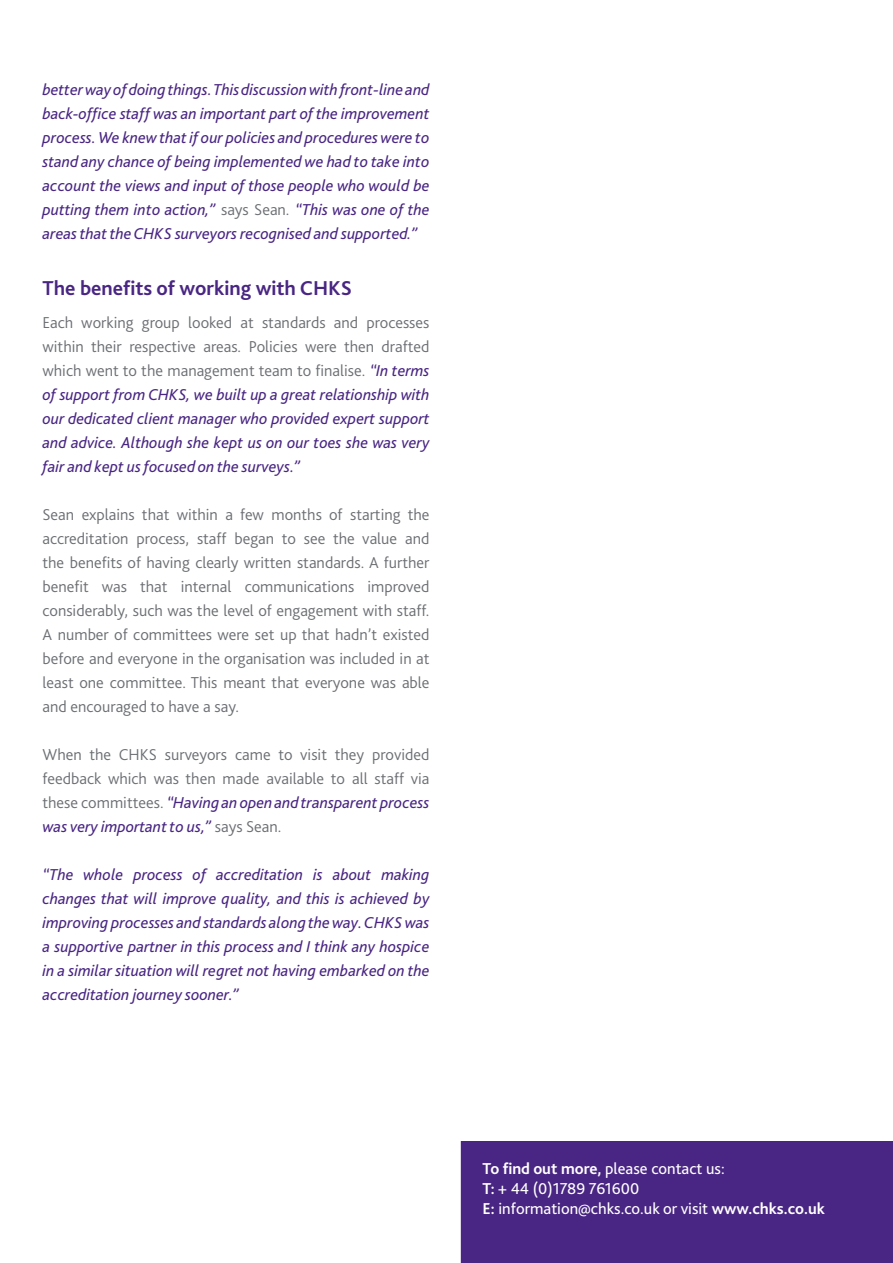
<style>
.page{position:relative;width:893px;height:1263px;background:#fff}
.page>*{position:absolute;margin:0;border:0;box-sizing:border-box;transform-origin:0 0}
.t1{font:700 21px "Bliss 2";color:#492683}
.t2{font:italic 16.5px/24px "Bliss 2";color:#492683;text-align:justify}
.t3{font:300 16.5px/24px "Bliss 2";color:#6c6f73;text-align:justify}
.t4{font:16.5px/19.8px "Bliss 2";color:#fff}
.s1{font-weight:300;font-style:normal;color:#6c6f73}
.s2{font-weight:400;font-style:italic;color:#492683}
.s3{font-weight:700}
</style>
<div class="page">
<div style="left:461px;top:1141px;width:432px;height:122px;background:#492683"></div>
<p class="t2" style="left:43px;top:77px;width:388px">better way of doing things. This discussion with front-line and back-office staff was an important part of the improvement process. We knew that if our policies and procedures were to stand any chance of being implemented we had to take into account the views and input of those people who would be putting them into action,” <span class="s1">says Sean.</span> “This was one of the areas that the CHKS surveyors recognised and supported.”</p>
<p class="t1" style="left:43px;top:275px;width:311px">The benefits of working with CHKS</p>
<p class="t2" style="left:43px;top:310px;width:388px"><span class="s1">Each working group looked at standards and processes within their respective areas. Policies were then drafted which went to the management team to finalise.</span> “In terms of support from CHKS, we built up a great relationship with our dedicated client manager who provided expert support and advice. Although she kept us on our toes she was very fair and kept us focused on the surveys.”</p>
<p class="t3" style="left:43px;top:502px;width:388px">Sean explains that within a few months of starting the accreditation process, staff began to see the value and the benefits of having clearly written standards. A further benefit was that internal communications improved considerably, such was the level of engagement with staff.<br>A number of committees were set up that hadn’t existed before and everyone in the organisation was included in at least one committee. This meant that everyone was able and encouraged to have a say.</p>
<p class="t3" style="left:43px;top:742px;width:388px">When the CHKS surveyors came to visit they provided feedback which was then made available to all staff via these committees. <span class="s2">“Having an open and transparent process was very important to us,”</span> says Sean.</p>
<p class="t2" style="left:43px;top:862px;width:388px">“The whole process of accreditation is about making changes that will improve quality, and this is achieved by improving processes and standards along the way. CHKS was a supportive partner in this process and I think any hospice in a similar situation will regret not having embarked on the accreditation journey sooner.”</p>
<p class="t4" style="left:483px;top:1158px;width:344px"><span class="s3">To find out more,</span> please contact us:<br><span class="s3">T:</span> + 44 (0)1789 761600<br><span class="s3">E:</span> information@chks.co.uk or visit <span class="s3">www.chks.co.uk</span></p>
</div>
